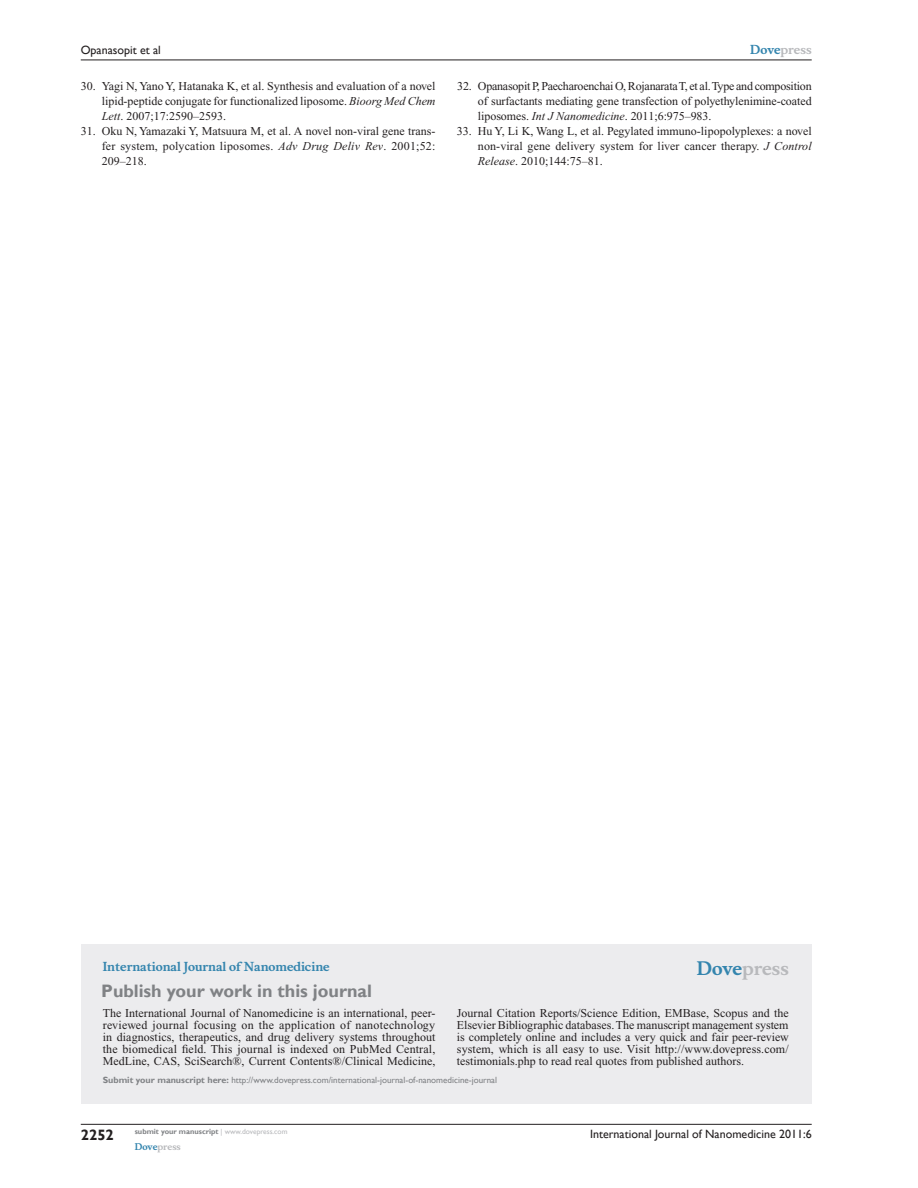
<style>
.page{position:relative;width:918px;height:1188px;background:#fff}
.page>*{position:absolute;margin:0;border:0;box-sizing:border-box;transform-origin:0 0}
.t1{font:700 18px "Gill Sans";color:#808285}
.t2{font:700 18px "Musee";color:#b8b9bc}
.t3{font:700 15px "Gill Sans";color:#231f20}
.t4{font:12px/12px "Times New Roman";color:#231f20;text-align:justify}
.t5{font:12px "Gill Sans";color:#231f20}
.t6{font:700 12px "Musee";color:#3485ae}
.t7{font:700 12px "Musee";color:#b8b9bc}
.t8{font:9px "Gill Sans";color:#808285}
.t9{font:700 9px "Musee";color:#b8b9bc}
.t10{font:700 7.5px "Gill Sans";color:#808285}
.s1{font-style:italic}
.s2{color:#3485ae}
.s3{font-weight:700}
.s4{font-weight:400;color:#b8b9bc}
</style>
<div class="page">
<div style="left:81px;top:944px;width:731px;height:159px;background:#ececee"></div>
<hr style="left:81px;top:1124px;width:731px;height:1px;background:#231f20">
<hr style="left:81px;top:60px;width:731px;height:1px;background:#231f20">
<p class="t5" style="left:81px;top:43px;width:82px">Opanasopit et al</p>
<p class="t4" style="left:102px;top:79px;width:335px;line-height:15px;text-indent:-21px">30. Yagi N, Yano Y, Hatanaka K, et al. Synthesis and evaluation of a novel lipid-peptide conjugate for functionalized liposome. <span class="s1">Bioorg Med Chem Lett</span>. 2007;17:2590–2593.</p>
<p class="t4" style="left:102px;top:124px;width:335px;line-height:15px;text-indent:-21px">31. Oku N, Yamazaki Y, Matsuura M, et al. A novel non-viral gene trans&shy;fer system, polycation liposomes. <span class="s1">Adv Drug Deliv Rev</span>. 2001;52:<br>209–218.</p>
<p class="t7" style="left:750px;top:43px;width:63px"><span class="s2">Dove</span>press</p>
<p class="t4" style="left:478px;top:79px;width:335px;line-height:15px;text-indent:-21px">32. Opanasopit P, Paecharoenchai O, Rojanarata T, et al. Type and composition of surfactants mediating gene transfection of polyethylenimine-coated liposomes. <span class="s1">Int J Nanomedicine</span>. 2011;6:975–983.</p>
<p class="t4" style="left:478px;top:124px;width:335px;line-height:15px;text-indent:-21px">33. Hu Y, Li K, Wang L, et al. Pegylated immuno-lipopolyplexes: a novel non-viral gene delivery system for liver cancer therapy. <span class="s1">J Control Release</span>. 2010;144:75–81.</p>
<p class="t6" style="left:103px;top:959px;width:228px">International Journal of Nanomedicine</p>
<h1 class="t1" style="left:101px;top:980px;width:272px">Publish your work in this journal</h1>
<h1 class="t2" style="left:697px;top:958px;width:94px"><span class="s2">Dove</span>press</h1>
<p class="t4" style="left:103px;top:1007px;width:334px">The International Journal of Nanomedicine is an international, peer&shy;reviewed journal focusing on the application of nanotechnology in diagnostics, therapeutics, and drug delivery systems throughout the biomedical field. This journal is indexed on PubMed Central, MedLine, CAS, SciSearch®, Current Contents®/Clinical Medicine,</p>
<p class="t4" style="left:457px;top:1007px;width:333px">Journal Citation Reports/Science Edition, EMBase, Scopus and the Elsevier Bibliographic databases. The manuscript management system is completely online and includes a very quick and fair peer-review system, which is all easy to use. Visit http://www.dovepress.com/ testimonials.php to read real quotes from published authors.</p>
<p class="t8" style="left:103px;top:1075px;width:396px"><span class="s3">Submit your manuscript here:</span> http://www.dovepress.com/international-journal-of-nanomedicine-journal</p>
<p class="t3" style="left:81px;top:1126px;width:35px">2252</p>
<p class="t10" style="left:135px;top:1127px;width:154px">submit your manuscript <span class="s4">| www.dovepress.com</span></p>
<p class="t9" style="left:135px;top:1141px;width:48px"><span class="s2">Dove</span>press</p>
<p class="t5" style="left:590px;top:1127px;width:223px">International Journal of Nanomedicine 2011:6</p>
</div>
